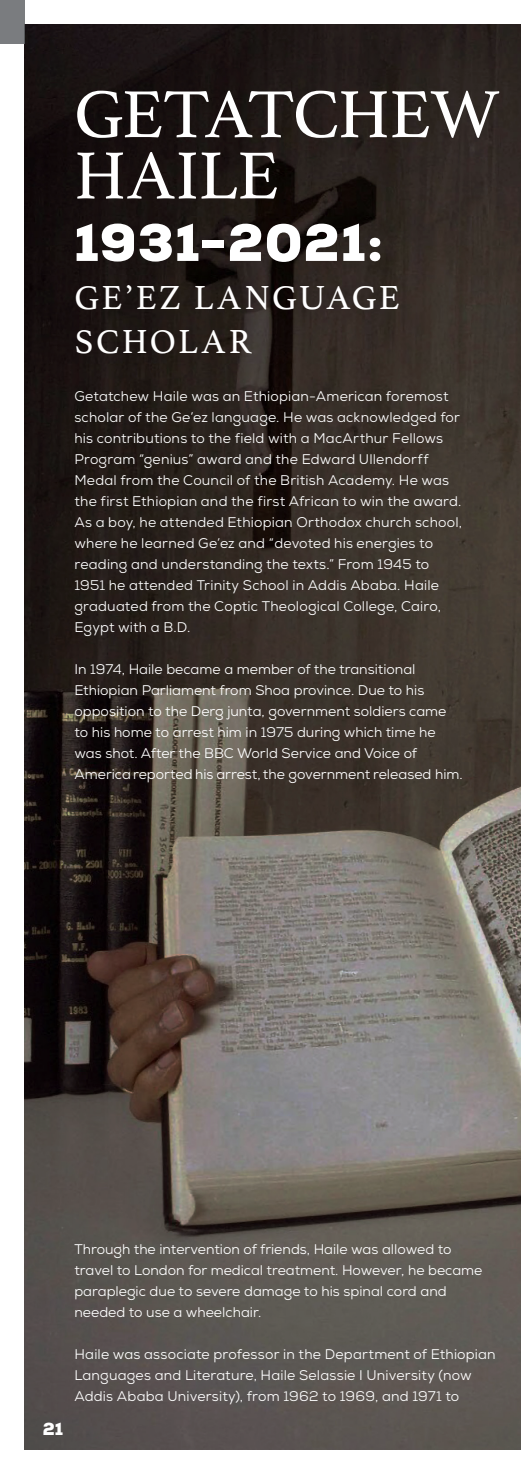
<style>
.page{position:relative;width:521px;height:1474px;background:#fff}
.page>*{position:absolute;margin:0;border:0;box-sizing:border-box;transform-origin:0 0}
.t1{font:70px "Athelas";letter-spacing:-.015em;color:#fff}
.t2{font:900 52.5px "Nexa";letter-spacing:.015em;color:#fff}
.t3{font:35px/43.8px "Athelas";letter-spacing:.06em;color:#fff}
.t4{font:900 17.5px "Nexa";color:#fff}
.t5{font:14px/21px "Nexa";letter-spacing:.005em;color:#fff}
</style>
<div class="page">
<img style="left:25px;top:25px;width:496px;height:1424px">
<div style="left:0;top:0;width:25px;height:43px;background:#7a7c7f"></div>
<p class="t1" style="left:74px;top:58px;width:427px">GETATCHEW</p>
<p class="t1" style="left:74px;top:120px;width:207px">HAILE</p>
<p class="t2" style="left:74px;top:209px;width:311px">1931-2021:</p>
<p class="t3" style="left:74px;top:275px;width:327px">GE’EZ LANGUAGE<br>SCHOLAR</p>
<p class="t5" style="left:74px;top:386px;width:389px">Getatchew Haile was an Ethiopian-American foremost scholar of the Ge’ez language. He was acknowledged for his contributions to the field with a MacArthur Fellows Program “genius” award and the Edward Ullendorff Medal from the Council of the British Academy. He was the first Ethiopian and the first African to win the award.<br>As a boy, he attended Ethiopian Orthodox church school, where he learned Ge’ez and “devoted his energies to reading and understanding the texts.” From 1945 to 1951 he attended Trinity School in Addis Ababa. Haile graduated from the Coptic Theological College, Cairo, Egypt with a B.D.</p>
<p class="t5" style="left:74px;top:659px;width:390px">In 1974, Haile became a member of the transitional Ethiopian Parliament from Shoa province. Due to his opposition to the Derg junta, government soldiers came to his home to arrest him in 1975 during which time he was shot. After the BBC World Service and Voice of America reported his arrest, the government released him.</p>
<p class="t4" style="left:43px;top:1417px;width:22px">21</p>
<p class="t5" style="left:74px;top:1238px;width:409px">Through the intervention of friends, Haile was allowed to travel to London for medical treatment. However, he became paraplegic due to severe damage to his spinal cord and needed to use a wheelchair.</p>
<p class="t5" style="left:74px;top:1343px;width:423px">Haile was associate professor in the Department of Ethiopian<br>Languages and Literature, Haile Selassie I University (now<br>Addis Ababa University), from 1962 to 1969, and 1971 to</p>
</div>
